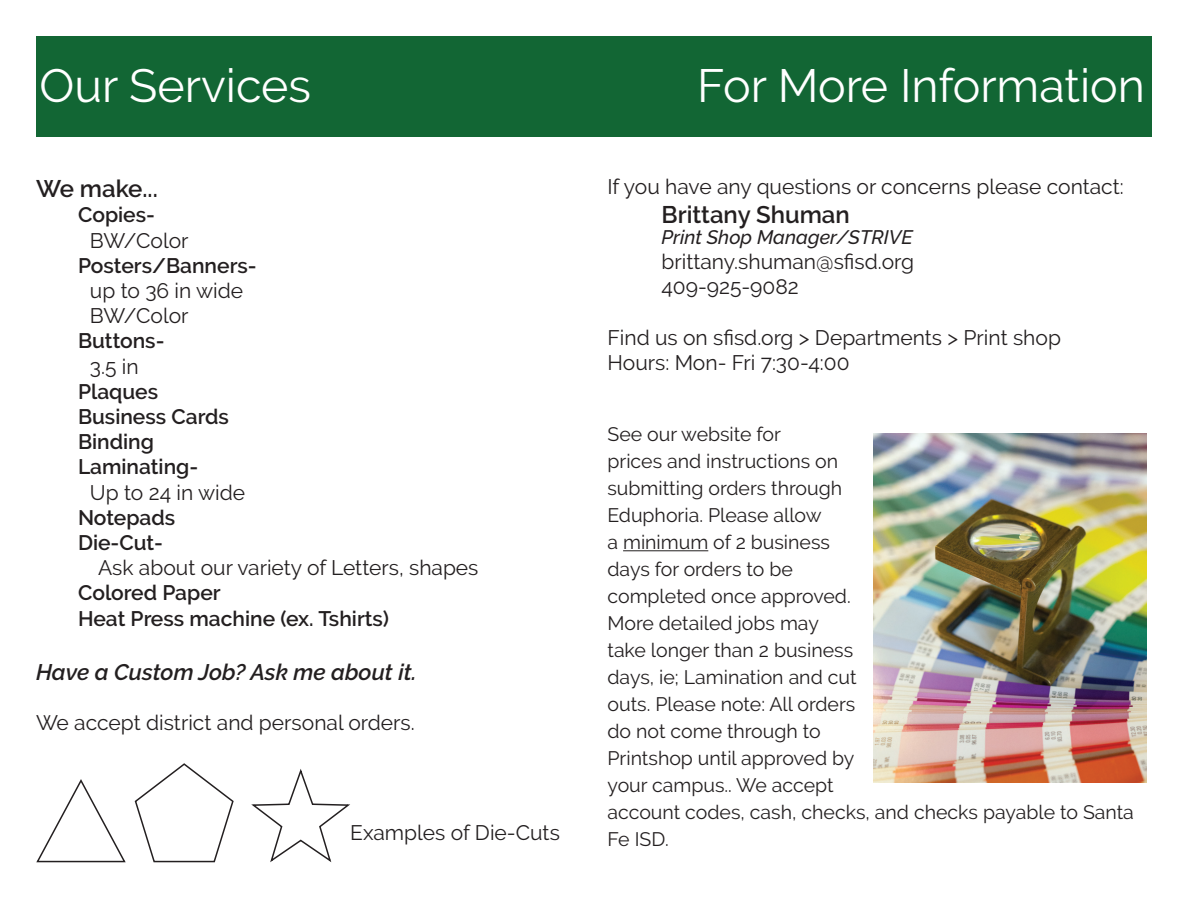
<style>
.page{position:relative;width:1188px;height:918px;background:#fff}
.page>*{position:absolute;margin:0;border:0;box-sizing:border-box;transform-origin:0 0}
.t1{font:46.5px "Raleway";color:#fff}
.t2{font:600 24px "Raleway";color:#231f20}
.t3{font:italic 600 22.5px "Raleway";color:#231f20}
.t4{font:21px/25.2px "Raleway";color:#231f20}
.t5{font:600 21px/25.2px "Raleway";color:#231f20}
.t6{font:19.5px/27px "Raleway";color:#231f20}
.t7{font:italic 500 19.5px "Raleway";color:#231f20}
</style>
<div class="page">
<div style="left:36px;top:36px;width:1116px;height:101px;background:#126634"></div>
<hr style="left:623px;top:550px;width:85px;height:1px;background:#231f20">
<img style="left:873px;top:434px;width:273px;height:348px">
<svg style="left:36px;top:779px;width:90px;height:84px"></svg>
<svg style="left:134px;top:763px;width:100px;height:100px"></svg>
<svg style="left:251px;top:769px;width:99px;height:94px"></svg>
<h1 class="t1" style="left:40px;top:58px;width:273px">Our Services</h1>
<h1 class="t1" style="left:697px;top:58px;width:449px">For More Information</h1>
<p class="t4" style="left:607px;top:174px;width:518px">If you have any questions or concerns please contact:</p>
<p class="t2" style="left:662px;top:201px;width:190px">Brittany Shuman</p>
<p class="t7" style="left:662px;top:226px;width:253px">Print Shop Manager/STRIVE</p>
<p class="t4" style="left:661px;top:249px;width:254px">brittany.shuman@sfisd.org<br>409-925-9082</p>
<p class="t4" style="left:608px;top:325px;width:455px">Find us on sfisd.org &gt; Departments &gt; Print shop<br>Hours: Mon- Fri 7:30-4:00</p>
<p class="t2" style="left:36px;top:175px;width:123px">We make...</p>
<p class="t5" style="left:78px;top:202px;width:79px">Copies-</p>
<p class="t4" style="left:90px;top:228px;width:100px">BW/Color</p>
<p class="t5" style="left:78px;top:253px;width:180px">Posters/Banners-</p>
<p class="t4" style="left:90px;top:278px;width:155px">up to 36 in wide<br>BW/Color</p>
<p class="t5" style="left:78px;top:328px;width:88px">Buttons-</p>
<p class="t4" style="left:90px;top:354px;width:50px">3.5 in</p>
<p class="t5" style="left:78px;top:379px;width:152px">Plaques<br>Business Cards<br>Binding<br>Laminating-</p>
<p class="t4" style="left:90px;top:480px;width:157px">Up to 24 in wide</p>
<p class="t5" style="left:78px;top:505px;width:99px">Notepads<br>Die-Cut-</p>
<p class="t4" style="left:98px;top:555px;width:382px">Ask about our variety of Letters, shapes</p>
<p class="t5" style="left:78px;top:580px;width:313px">Colored Paper<br>Heat Press machine (ex. Tshirts)</p>
<p class="t3" style="left:36px;top:659px;width:382px">Have a Custom Job? Ask me about it.</p>
<p class="t4" style="left:36px;top:710px;width:380px">We accept district and personal orders.</p>
<p class="t6" style="left:608px;top:421px;width:528px">See our website for<br>prices and instructions on<br>submitting orders through<br>Eduphoria. Please allow<br>a minimum of 2 business<br>days for orders to be<br>completed once approved.<br>More detailed jobs may<br>take longer than 2 business<br>days, ie; Lamination and cut<br>outs. Please note: All orders<br>do not come through to<br>Printshop until approved by<br>your campus.. We accept<br>account codes, cash, checks, and checks payable to Santa</p>
<p class="t4" style="left:350px;top:820px;width:211px">Examples of Die-Cuts</p>
<p class="t6" style="left:608px;top:826px;width:63px">Fe ISD.</p>
</div>
